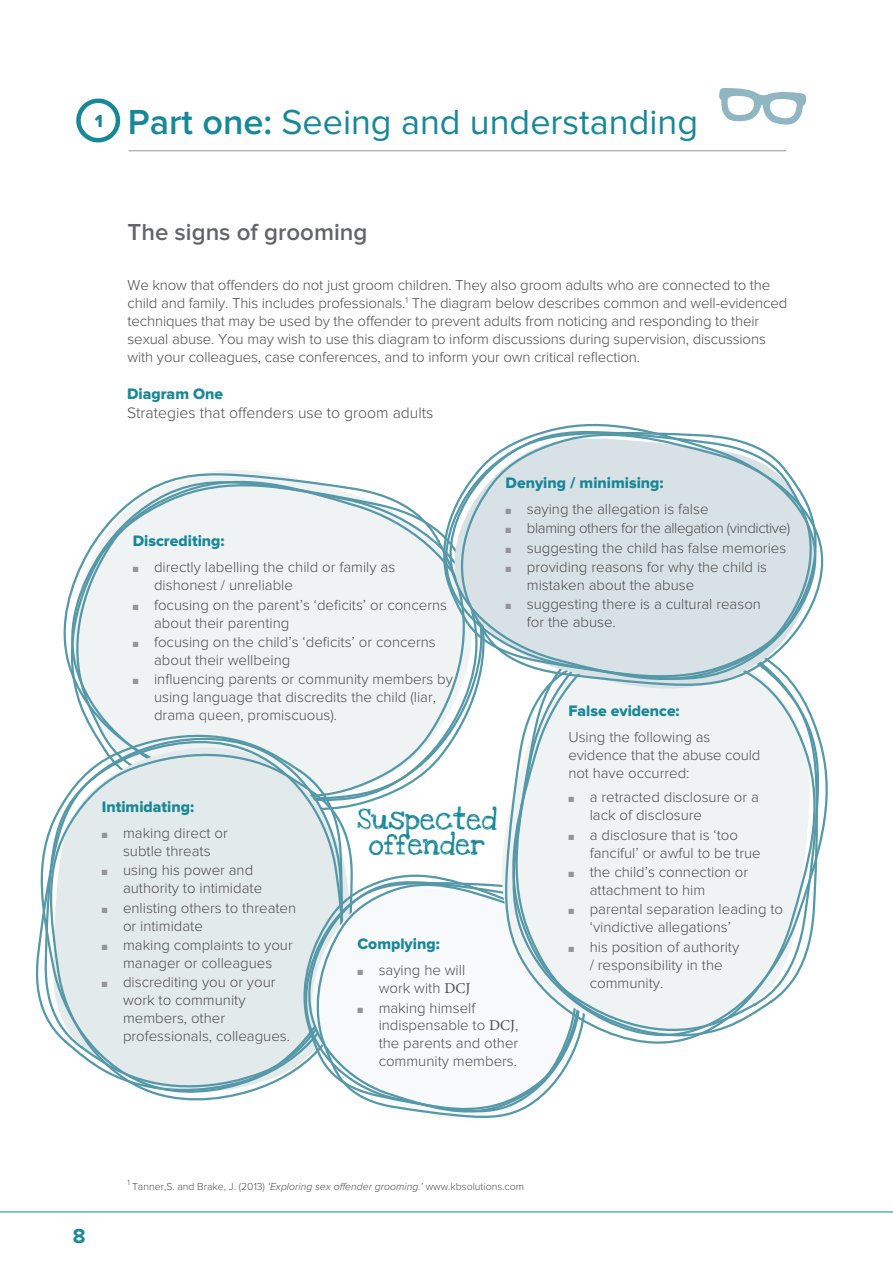
<style>
.page{position:relative;width:893px;height:1263px;background:#fff}
.page>*{position:absolute;margin:0;border:0;box-sizing:border-box;transform-origin:0 0}
.t1{font:36px "Proxima Nova";color:#188797}
.t2{font:600 24px "Proxima Nova";color:#636466}
.t3{font:21.75px/25.5px "Love Ya Like A Sister";color:#188797;text-align:center}
.t4{font:700 21px "Proxima Nova";color:#188797}
.t5{font:18px "Proxima Nova Extrabld";color:#188797}
.t6{font:15.75px "Proxima Nova Extrabld";color:#188797}
.t7{font:300 15.75px "Proxima Nova";color:#4d4d4f}
.t8{font:300 15px/18px "Proxima Nova";color:#4d4d4f}
.t9{font:300 15px "Proxima Nova";letter-spacing:-.025em;color:#4d4d4f}
.t10{font:300 10.5px "Proxima Nova";color:#4d4d4f}
.s1{font-weight:600}
.s2{color:#939598}
.s3{font-family:"Minion Pro";font-weight:400}
.s4{font-style:italic}
</style>
<div class="page">
<hr style="left:0;top:1212px;width:893px;height:1px;background:#188797">
<hr style="left:129px;top:151px;width:657px;height:1px;background:#939598">
<svg style="left:76px;top:98px;width:45px;height:45px"></svg>
<svg style="left:719px;top:88px;width:87px;height:37px"></svg>
<svg style="left:175px;top:470px;width:118px;height:8px"></svg>
<svg style="left:66px;top:478px;width:409px;height:326px"></svg>
<svg style="left:35px;top:728px;width:309px;height:369px"></svg>
<svg style="left:300px;top:867px;width:276px;height:248px"></svg>
<svg style="left:490px;top:867px;width:12px;height:175px"></svg>
<svg style="left:502px;top:813px;width:8px;height:225px"></svg>
<svg style="left:510px;top:698px;width:318px;height:343px"></svg>
<svg style="left:449px;top:688px;width:355px;height:10px;fill:#eff3f4"></svg>
<svg style="left:445px;top:682px;width:352px;height:6px"></svg>
<svg style="left:437px;top:423px;width:384px;height:259px"></svg>
<p class="t5" style="left:95px;top:113px;width:10px">1</p>
<h1 class="t1" style="left:128px;top:105px;width:572px"><span class="s1">Part one:</span> Seeing and understanding</h1>
<h2 class="t2" style="left:128px;top:221px;width:241px">The signs of grooming</h2>
<p class="t8" style="left:128px;top:276px;width:661px">We know that offenders do not just groom children. They also groom adults who are connected to the child and family. This includes professionals.<sup>1</sup> The diagram below describes common and well-evidenced techniques that may be used by the offender to prevent adults from noticing and responding to their sexual abuse. You may wish to use this diagram to inform discussions during supervision, discussions with your colleagues, case conferences, and to inform your own critical reflection.</p>
<p class="t6" style="left:127px;top:387px;width:98px">Diagram One</p>
<p class="t7" style="left:127px;top:405px;width:308px">Strategies that offenders use to groom adults</p>
<p class="t6" style="left:506px;top:475px;width:159px">Denying / minimising:</p>
<p class="t8" style="left:506px;top:501px;width:204px"><span class="s2">■</span> saying the allegation is false</p>
<p class="t9" style="left:506px;top:521px;width:286px"><span class="s2">■</span> blaming others for the allegation (vindictive)</p>
<p class="t8" style="left:506px;top:539px;width:282px"><span class="s2">■</span> suggesting the child has false memories</p>
<p class="t8" style="left:527px;top:558px;width:242px;text-indent:-21px"><span class="s2">■</span> providing reasons for why the child is mistaken about the abuse</p>
<p class="t8" style="left:527px;top:596px;width:236px;text-indent:-21px"><span class="s2">■</span> suggesting there is a cultural reason for the abuse.</p>
<p class="t6" style="left:133px;top:533px;width:93px">Discrediting:</p>
<p class="t8" style="left:154px;top:559px;width:243px;text-indent:-21px"><span class="s2">■</span> directly labelling the child or family as dishonest / unreliable</p>
<p class="t8" style="left:154px;top:596px;width:294px;text-indent:-21px"><span class="s2">■</span> focusing on the parent’s ‘deficits’ or concerns about their parenting</p>
<p class="t8" style="left:154px;top:634px;width:283px;text-indent:-21px"><span class="s2">■</span> focusing on the child’s ‘deficits’ or concerns about their wellbeing</p>
<p class="t8" style="left:154px;top:671px;width:300px;text-indent:-21px"><span class="s2">■</span> influencing parents or community members by using language that discredits the child (liar, drama queen, promiscuous).</p>
<p class="t6" style="left:568px;top:703px;width:113px">False evidence:</p>
<p class="t8" style="left:568px;top:729px;width:193px">Using the following as evidence that the abuse could not have occurred:</p>
<p class="t8" style="left:590px;top:789px;width:171px;text-indent:-21px"><span class="s2">■</span> a retracted disclosure or a lack of disclosure</p>
<p class="t8" style="left:590px;top:826px;width:172px;text-indent:-21px"><span class="s2">■</span> a disclosure that is ‘too fanciful’ or awful to be true</p>
<p class="t8" style="left:590px;top:864px;width:160px;text-indent:-21px"><span class="s2">■</span> the child’s connection or attachment to him</p>
<p class="t8" style="left:590px;top:901px;width:195px;text-indent:-21px"><span class="s2">■</span> parental separation leading to ‘vindictive allegations’</p>
<p class="t8" style="left:590px;top:938px;width:151px;text-indent:-21px"><span class="s2">■</span> his position of authority / responsibility in the community.</p>
<p class="t6" style="left:102px;top:799px;width:94px">Intimidating:</p>
<p class="t8" style="left:102px;top:825px;width:128px;text-align:center"><span class="s2">■</span> making direct or subtle threats</p>
<p class="t8" style="left:123px;top:862px;width:141px;text-indent:-21px"><span class="s2">■</span> using his power and authority to intimidate</p>
<p class="t8" style="left:123px;top:899px;width:175px;text-indent:-21px"><span class="s2">■</span> enlisting others to threaten or intimidate</p>
<p class="t8" style="left:102px;top:937px;width:192px;text-align:center"><span class="s2">■</span> making complaints to your manager or colleagues</p>
<p class="t8" style="left:123px;top:974px;width:169px;text-indent:-21px"><span class="s2">■</span> discrediting you or your work to community members, other professionals, colleagues.</p>
<p class="t3" style="left:357px;top:807px;width:141px">Suspected offender</p>
<p class="t6" style="left:357px;top:936px;width:84px">Complying:</p>
<p class="t8" style="left:379px;top:962px;width:93px;text-indent:-21px"><span class="s2">■</span> saying he will work with <span class="s3">DCJ</span></p>
<p class="t8" style="left:379px;top:999px;width:141px;text-indent:-21px"><span class="s2">■</span> making himself indispensable to <span class="s3">DCJ</span>, the parents and other community members.</p>
<h3 class="t4" style="left:73px;top:1227px;width:14px">8</h3>
<p class="t10" style="left:128px;top:1181px;width:398px"><sup>1</sup> Tanner,S. and Brake, J. (2013) <span class="s4">‘Exploring sex offender grooming.’</span> www.kbsolutions.com</p>
</div>
